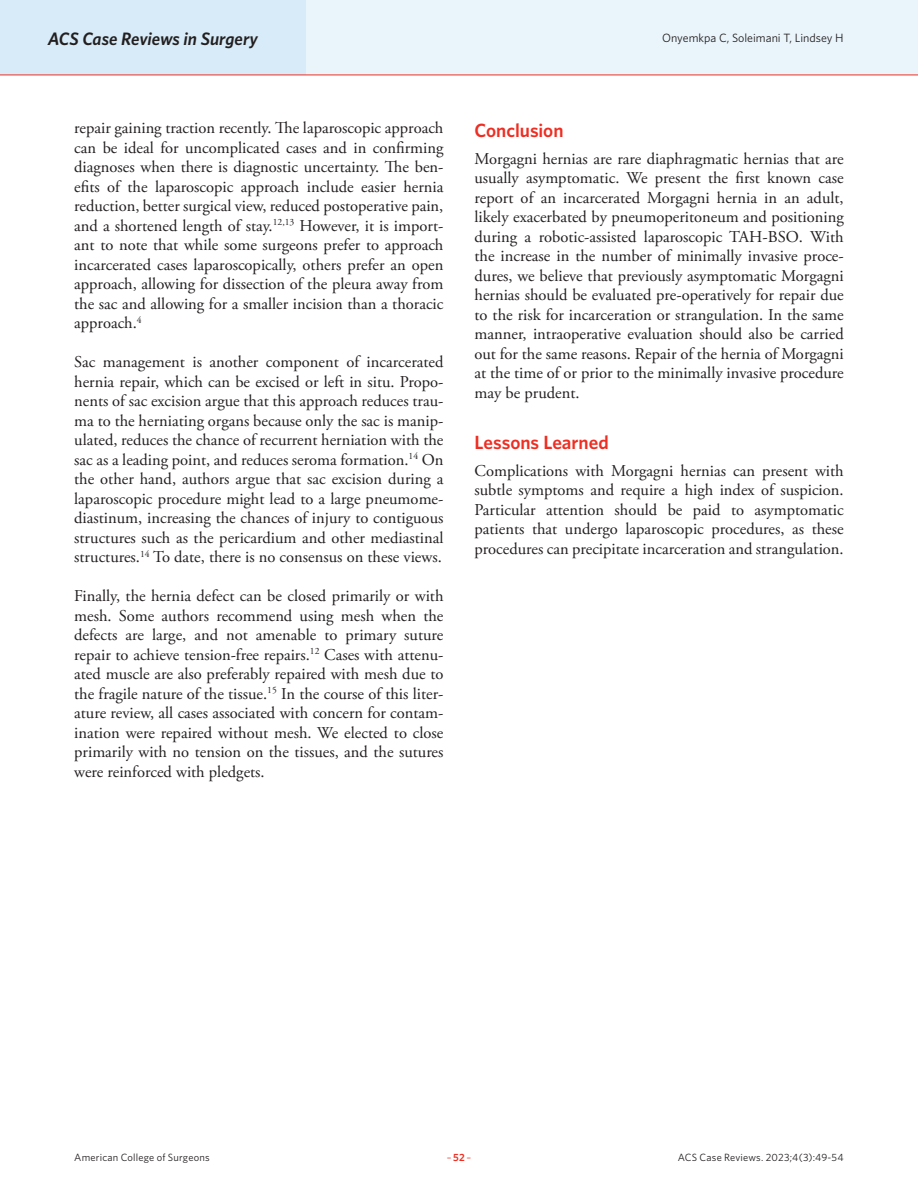
<style>
.page{position:relative;width:918px;height:1188px;background:#fff}
.page>*{position:absolute;margin:0;border:0;box-sizing:border-box;transform-origin:0 0}
.Article_Subhead{font:600 19.2px "Whitney";color:#ee2e22}
.t1{font:italic 600 18px "Whitney";letter-spacing:-.005em;color:#231f20}
.Article_Body_no_indent{font:16.5px/19.5px "Adobe Garamond Pro";color:#231f20;text-align:justify}
.t2{font:12px "Whitney";color:#231f20}
.t3{font:10.5px "Whitney";letter-spacing:.015em;color:#231f20}
.t4{font:10.5px "Whitney";color:#ee2e22}
.s1{font-weight:600}
</style>
<div class="page">
<div style="left:0;top:0;width:918px;height:75px;background:#eaf5fb"></div>
<div style="left:0;top:0;width:306px;height:75px;background:#d7ebf8"></div>
<hr style="left:0;top:75px;width:918px;height:1px;background:#ee2e22">
<p class="t1" style="left:48px;top:26px;width:212px">ACS Case Reviews in Surgery</p>
<p class="t2" style="left:662px;top:30px;width:183px">Onyemkpa C, Soleimani T, Lindsey H</p>
<p class="Article_Body_no_indent" style="left:74px;top:119px;width:371px">repair gaining traction recently. The laparoscopic approach can be ideal for uncomplicated cases and in confirming diagnoses when there is diagnostic uncertainty. The ben&shy;efits of the laparoscopic approach include easier hernia reduction, better surgical view, reduced postoperative pain, and a shortened length of stay.<sup>12,13</sup> However, it is import&shy;ant to note that while some surgeons prefer to approach incarcerated cases laparoscopically, others prefer an open approach, allowing for dissection of the pleura away from the sac and allowing for a smaller incision than a thoracic approach.<sup>4</sup></p>
<p class="Article_Body_no_indent" style="left:74px;top:353px;width:371px">Sac management is another component of incarcerated hernia repair, which can be excised or left in situ. Propo&shy;nents of sac excision argue that this approach reduces trau&shy;ma to the herniating organs because only the sac is manip&shy;ulated, reduces the chance of recurrent herniation with the sac as a leading point, and reduces seroma formation.<sup>14</sup> On the other hand, authors argue that sac excision during a laparoscopic procedure might lead to a large pneumome&shy;diastinum, increasing the chances of injury to contiguous structures such as the pericardium and other mediastinal structures.<sup>14</sup> To date, there is no consensus on these views.</p>
<p class="Article_Body_no_indent" style="left:74px;top:587px;width:371px">Finally, the hernia defect can be closed primarily or with mesh. Some authors recommend using mesh when the defects are large, and not amenable to primary suture repair to achieve tension-free repairs.<sup>12</sup> Cases with attenu&shy;ated muscle are also preferably repaired with mesh due to the fragile nature of the tissue.<sup>15</sup> In the course of this liter&shy;ature review, all cases associated with concern for contam&shy;ination were repaired without mesh. We elected to close primarily with no tension on the tissues, and the sutures were reinforced with pledgets.</p>
<p class="Article_Subhead" style="left:475px;top:117px;width:91px">Conclusion</p>
<p class="Article_Body_no_indent" style="left:475px;top:149px;width:371px">Morgagni hernias are rare diaphragmatic hernias that are usually asymptomatic. We present the first known case report of an incarcerated Morgagni hernia in an adult, likely exacerbated by pneumoperitoneum and positioning during a robotic-assisted laparoscopic TAH-BSO. With the increase in the number of minimally invasive proce&shy;dures, we believe that previously asymptomatic Morgagni hernias should be evaluated pre-operatively for repair due to the risk for incarceration or strangulation. In the same manner, intraoperative evaluation should also be carried out for the same reasons. Repair of the hernia of Morgagni at the time of or prior to the minimally invasive procedure may be prudent.</p>
<p class="Article_Subhead" style="left:475px;top:429px;width:136px">Lessons Learned</p>
<p class="Article_Body_no_indent" style="left:475px;top:461px;width:371px">Complications with Morgagni hernias can present with subtle symptoms and require a high index of suspicion.<br>Particular attention should be paid to asymptomatic patients that undergo laparoscopic procedures, as these procedures can precipitate incarceration and strangulation.</p>
<p class="t3" style="left:74px;top:1150px;width:137px">American College of Surgeons</p>
<p class="t4" style="left:447px;top:1150px;width:26px">–<span class="s1">52</span>–</p>
<p class="t3" style="left:678px;top:1150px;width:168px">ACS Case Reviews. 2023;4(3):49-54</p>
</div>
